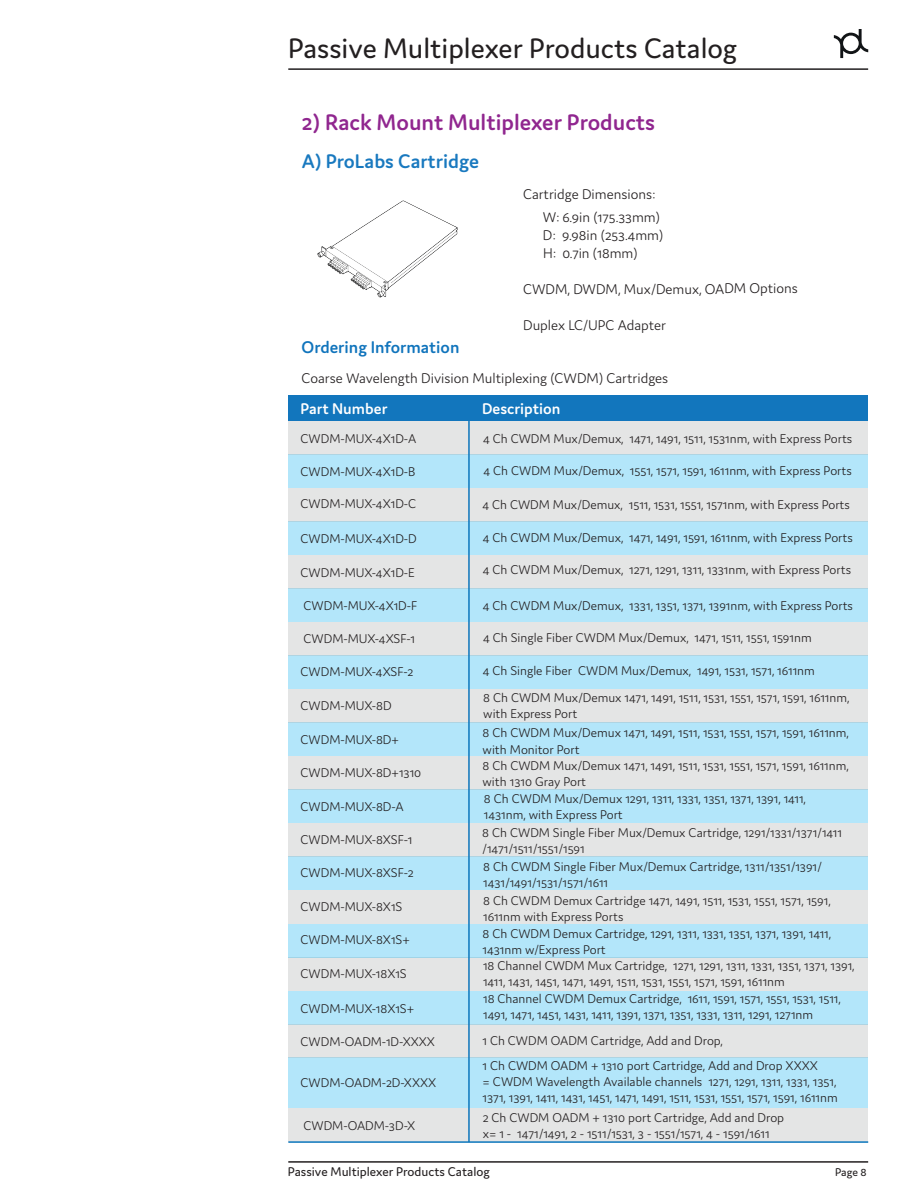
<style>
.page{position:relative;width:918px;height:1188px;background:#fff}
.page>*{position:absolute;margin:0;border:0;box-sizing:border-box;transform-origin:0 0}
.t1{font:30px "Domus";color:#231f20}
.t2{font:600 24px "Domus";color:#90268f}
.t3{font:600 21px "Domus";color:#1979bf}
.t4{font:600 18px "Domus";color:#1074bc}
.t5{font:600 16.5px "Domus";color:#fff}
.t6{font:300 15px/22.5px "Domus";color:#231f20;text-align:right}
.t7{font:300 13.5px/16.2px "Domus";color:#231f20}
.t8{font:13.5px "Domus";color:#231f20}
.t9{font:12px "Domus";color:#231f20}
</style>
<div class="page">
<div style="left:288px;top:991px;width:580px;height:33px;background:#b3e6fa"></div>
<div style="left:288px;top:957px;width:580px;height:34px;background:#e4e5e5"></div>
<div style="left:288px;top:857px;width:580px;height:33px;background:#b3e6fa"></div>
<div style="left:288px;top:823px;width:580px;height:34px;background:#e4e5e5"></div>
<div style="left:288px;top:924px;width:580px;height:33px;background:#b3e6fa"></div>
<div style="left:288px;top:890px;width:580px;height:34px;background:#e4e5e5"></div>
<div style="left:288px;top:723px;width:580px;height:33px;background:#b3e6fa"></div>
<div style="left:288px;top:790px;width:580px;height:33px;background:#b3e6fa"></div>
<div style="left:288px;top:756px;width:580px;height:34px;background:#e4e5e5"></div>
<div style="left:288px;top:689px;width:580px;height:34px;background:#e4e5e5"></div>
<div style="left:288px;top:589px;width:580px;height:33px;background:#b3e6fa"></div>
<div style="left:288px;top:555px;width:580px;height:34px;background:#e4e5e5"></div>
<div style="left:288px;top:656px;width:580px;height:33px;background:#b3e6fa"></div>
<div style="left:288px;top:622px;width:580px;height:34px;background:#e4e5e5"></div>
<div style="left:288px;top:455px;width:580px;height:33px;background:#b3e6fa"></div>
<div style="left:288px;top:421px;width:580px;height:34px;background:#e4e5e5"></div>
<div style="left:288px;top:522px;width:580px;height:33px;background:#b3e6fa"></div>
<div style="left:288px;top:488px;width:580px;height:34px;background:#e4e5e5"></div>
<div style="left:288px;top:396px;width:580px;height:25px;background:#1276bd"></div>
<div style="left:288px;top:1058px;width:580px;height:50px;background:#b3e6fa"></div>
<div style="left:288px;top:1024px;width:580px;height:34px;background:#e4e5e5"></div>
<div style="left:288px;top:1108px;width:580px;height:34px;background:#e4e5e5"></div>
<svg style="left:834px;top:29px;width:34px;height:29px"></svg>
<hr style="left:288px;top:68px;width:580px;height:2px;background:#231f20">
<hr style="left:288px;top:1161px;width:580px;height:2px;background:#231f20">
<img style="left:317px;top:200px;width:141px;height:98px">
<hr style="left:468px;top:421px;width:2px;height:721px;background:#0c76bc">
<hr style="left:288px;top:1141px;width:580px;height:2px;background:#0c76bc">
<h1 class="t1" style="left:288px;top:32px;width:450px">Passive Multiplexer Products Catalog</h1>
<h2 class="t2" style="left:302px;top:109px;width:355px">2) Rack Mount Multiplexer Products</h2>
<h3 class="t3" style="left:302px;top:149px;width:179px">A) ProLabs Cartridge</h3>
<p class="t6" style="left:523px;top:183px;width:138px">Cartridge Dimensions:<br>W: 6.9in (175.33mm)</p>
<p class="t6" style="left:543px;top:226px;width:122px;line-height:18px;text-align:left">D: 9.98in (253.4mm)<br>H: 0.7in (18mm)</p>
<p class="t6" style="left:523px;top:277px;width:276px">CWDM, DWDM, Mux/Demux, OADM Options</p>
<p class="t6" style="left:523px;top:313px;width:144px">Duplex LC/UPC Adapter</p>
<h3 class="t4" style="left:302px;top:337px;width:159px">Ordering Information</h3>
<p class="t6" style="left:302px;top:367px;width:368px">Coarse Wavelength Division Multiplexing (CWDM) Cartridges</p>
<p class="t5" style="left:301px;top:400px;width:88px">Part Number</p>
<p class="t5" style="left:482px;top:399px;width:80px">Description</p>
<p class="t7" style="left:301px;top:430px;width:117px">CWDM-MUX-4X1D-A</p>
<p class="t7" style="left:483px;top:430px;width:371px">4 Ch CWDM Mux/Demux, 1471, 1491, 1511, 1531nm, with Express Ports</p>
<p class="t7" style="left:301px;top:463px;width:116px">CWDM-MUX-4X1D-B</p>
<p class="t7" style="left:484px;top:463px;width:370px">4 Ch CWDM Mux/Demux, 1551, 1571, 1591, 1611nm, with Express Ports</p>
<p class="t7" style="left:301px;top:496px;width:117px">CWDM-MUX-4X1D-C</p>
<p class="t7" style="left:482px;top:496px;width:369px">4 Ch CWDM Mux/Demux, 1511, 1531, 1551, 1571nm, with Express Ports</p>
<p class="t7" style="left:301px;top:530px;width:118px">CWDM-MUX-4X1D-D</p>
<p class="t7" style="left:483px;top:529px;width:372px">4 Ch CWDM Mux/Demux, 1471, 1491, 1591, 1611nm, with Express Ports</p>
<p class="t7" style="left:301px;top:565px;width:116px">CWDM-MUX-4X1D-E</p>
<p class="t7" style="left:483px;top:562px;width:370px">4 Ch CWDM Mux/Demux, 1271, 1291, 1311, 1331nm, with Express Ports</p>
<p class="t7" style="left:304px;top:597px;width:115px">CWDM-MUX-4X1D-F</p>
<p class="t7" style="left:483px;top:598px;width:372px">4 Ch CWDM Mux/Demux, 1331, 1351, 1371, 1391nm, with Express Ports</p>
<p class="t7" style="left:304px;top:630px;width:113px">CWDM-MUX-4XSF-1</p>
<p class="t7" style="left:483px;top:629px;width:330px">4 Ch Single Fiber CWDM Mux/Demux, 1471, 1511, 1551, 1591nm</p>
<p class="t7" style="left:301px;top:664px;width:114px">CWDM-MUX-4XSF-2</p>
<p class="t7" style="left:483px;top:663px;width:334px">4 Ch Single Fiber CWDM Mux/Demux, 1491, 1531, 1571, 1611nm</p>
<p class="t7" style="left:301px;top:697px;width:92px">CWDM-MUX-8D</p>
<p class="t7" style="left:483px;top:689px;width:368px">8 Ch CWDM Mux/Demux 1471, 1491, 1511, 1531, 1551, 1571, 1591, 1611nm, with Express Port</p>
<p class="t7" style="left:301px;top:731px;width:100px">CWDM-MUX-8D+</p>
<p class="t7" style="left:483px;top:725px;width:368px">8 Ch CWDM Mux/Demux 1471, 1491, 1511, 1531, 1551, 1571, 1591, 1611nm, with Monitor Port</p>
<p class="t7" style="left:301px;top:764px;width:122px">CWDM-MUX-8D+1310</p>
<p class="t7" style="left:483px;top:758px;width:368px">8 Ch CWDM Mux/Demux 1471, 1491, 1511, 1531, 1551, 1571, 1591, 1611nm, with 1310 Gray Port</p>
<p class="t7" style="left:301px;top:798px;width:105px">CWDM-MUX-8D-A</p>
<p class="t7" style="left:484px;top:790px;width:324px">8 Ch CWDM Mux/Demux 1291, 1311, 1331, 1351, 1371, 1391, 1411,<br>1431nm, with Express Port</p>
<p class="t7" style="left:301px;top:831px;width:113px">CWDM-MUX-8XSF-1</p>
<p class="t7" style="left:301px;top:865px;width:115px">CWDM-MUX-8XSF-2</p>
<p class="t7" style="left:482px;top:824px;width:361px">8 Ch CWDM Single Fiber Mux/Demux Cartridge, 1291/1331/1371/1411 /1471/1511/1551/1591</p>
<p class="t7" style="left:483px;top:858px;width:340px">8 Ch CWDM Single Fiber Mux/Demux Cartridge, 1311/1351/1391/<br>1431/1491/1531/1571/1611</p>
<p class="t7" style="left:301px;top:899px;width:103px">CWDM-MUX-8X1S</p>
<p class="t7" style="left:483px;top:892px;width:349px">8 Ch CWDM Demux Cartridge 1471, 1491, 1511, 1531, 1551, 1571, 1591,<br>1611nm with Express Ports</p>
<p class="t7" style="left:301px;top:931px;width:111px">CWDM-MUX-8X1S+</p>
<p class="t7" style="left:483px;top:925px;width:350px">8 Ch CWDM Demux Cartridge, 1291, 1311, 1331, 1351, 1371, 1391, 1411,<br>1431nm w/Express Port</p>
<p class="t7" style="left:301px;top:965px;width:108px">CWDM-MUX-18X1S</p>
<p class="t7" style="left:301px;top:1001px;width:115px">CWDM-MUX-18X1S+</p>
<p class="t7" style="left:301px;top:1033px;width:136px">CWDM-OADM-1D-XXXX</p>
<p class="t7" style="left:301px;top:1074px;width:137px">CWDM-OADM-2D-XXXX</p>
<p class="t7" style="left:304px;top:1117px;width:113px">CWDM-OADM-3D-X</p>
<p class="t7" style="left:483px;top:957px;width:373px">18 Channel CWDM Mux Cartridge, 1271, 1291, 1311, 1331, 1351, 1371, 1391,<br>1411, 1431, 1451, 1471, 1491, 1511, 1531, 1551, 1571, 1591, 1611nm</p>
<p class="t7" style="left:483px;top:990px;width:359px">18 Channel CWDM Demux Cartridge, 1611, 1591, 1571, 1551, 1531, 1511,<br>1491, 1471, 1451, 1431, 1411, 1391, 1371, 1351, 1331, 1311, 1291, 1271nm</p>
<p class="t7" style="left:483px;top:1032px;width:242px">1 Ch CWDM OADM Cartridge, Add and Drop,</p>
<p class="t7" style="left:483px;top:1057px;width:357px">1 Ch CWDM OADM + 1310 port Cartridge, Add and Drop XXXX<br>= CWDM Wavelength Available channels 1271, 1291, 1311, 1331, 1351,<br>1371, 1391, 1411, 1431, 1451, 1471, 1491, 1511, 1531, 1551, 1571, 1591, 1611nm</p>
<p class="t7" style="left:483px;top:1109px;width:303px">2 Ch CWDM OADM + 1310 port Cartridge, Add and Drop x= 1 - 1471/1491, 2 - 1511/1531, 3 - 1551/1571, 4 - 1591/1611</p>
<p class="t8" style="left:288px;top:1165px;width:204px">Passive Multiplexer Products Catalog</p>
<p class="t9" style="left:835px;top:1166px;width:33px">Page 8</p>
</div>
